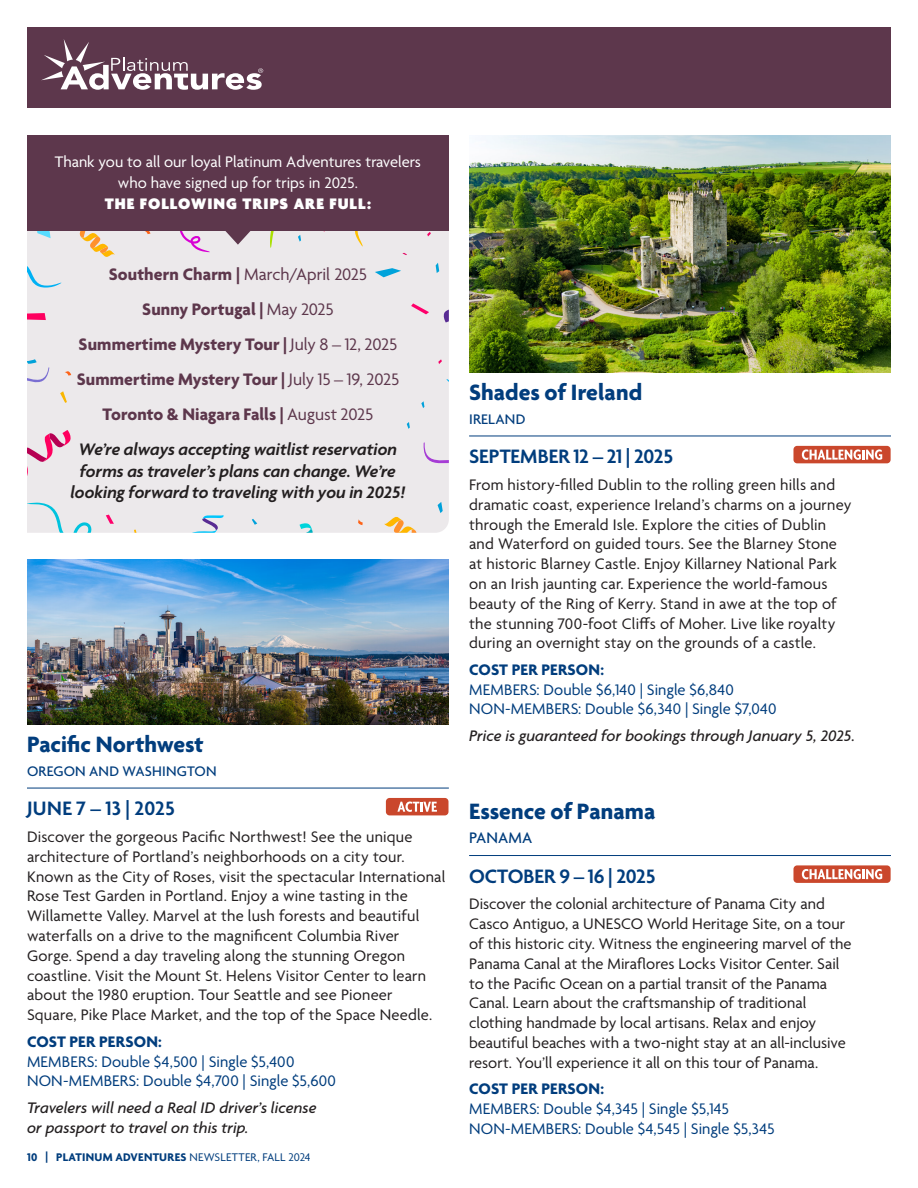
<style>
.page{position:relative;width:918px;height:1188px;background:#fff}
.page>*{position:absolute;margin:0;border:0;box-sizing:border-box;transform-origin:0 0}
.EVENT_TITLE{font:700 24px "Agenda";color:#013d7d}
.DATE{font:600 21px "Agenda";letter-spacing:-.005em;color:#013d7d}
.DATE-2{font:600 21px "Agenda";letter-spacing:.015em;color:#013d7d}
.t1{font:700 18px "Agenda";letter-spacing:.005em;color:#5d374c}
.t2{font:italic 600 18px/21.6px "Agenda";color:#231f20;text-align:center}
.t3{font:18px "Agenda";letter-spacing:-.005em;color:#5d374c}
.Itin_text{font:16.5px/19.8px "Agenda";letter-spacing:.005em;color:#231f20}
.Itin_cost_call{font:16.5px "Agenda";letter-spacing:.005em;color:#013d7d}
.Itin_text-2{font:italic 500 16.5px/19.8px "Agenda";letter-spacing:.005em;color:#231f20}
.t4{font:16.5px/21px "Agenda";color:#fff;text-align:center}
.Itin_cost_call-2{font:700 16.5px "Agenda";color:#013d7d}
.t5{font:900 16.5px "Agenda";letter-spacing:.06em;color:#fff}
.Itin_event{font:500 16.5px "Agenda";color:#013d7d}
.Itin_event-2{font:500 15px "Agenda";letter-spacing:.015em;color:#013d7d}
.t6{font:700 12px "Agenda";letter-spacing:.025em;color:#013d7d}
.s1{font-weight:700}
.s2{font-weight:400}
</style>
<div class="page">
<div style="left:27px;top:27px;width:864px;height:81px;background:#5d374c"></div>
<svg style="left:41px;top:39px;width:222px;height:51px"></svg>
<hr style="left:469px;top:855px;width:422px;height:1px;background:#013d7d">
<div style="left:793px;top:865px;width:98px;height:18px;background:#ca472c;border-radius:4px"></div>
<svg style="left:802px;top:869px;width:80px;height:10px"></svg>
<hr style="left:469px;top:436px;width:422px;height:1px;background:#013d7d">
<img style="left:469px;top:135px;width:422px;height:238px">
<div style="left:793px;top:446px;width:98px;height:17px;background:#ca472c;border-radius:4px"></div>
<svg style="left:802px;top:449px;width:80px;height:11px"></svg>
<div style="left:27px;top:230px;width:422px;height:303px;background:#ece9eb"></div>
<svg style="left:445px;top:378px;width:4px;height:22px"></svg>
<svg style="left:27px;top:366px;width:23px;height:34px"></svg>
<svg style="left:443px;top:308px;width:6px;height:14px"></svg>
<svg style="left:27px;top:430px;width:44px;height:52px;background:#e8c0d1"></svg>
<svg style="left:299px;top:523px;width:14px;height:10px"></svg>
<svg style="left:375px;top:268px;width:26px;height:9px"></svg>
<svg style="left:407px;top:422px;width:3px;height:7px"></svg>
<svg style="left:252px;top:519px;width:5px;height:6px"></svg>
<svg style="left:27px;top:503px;width:87px;height:30px;background:#dae3e8"></svg>
<svg style="left:65px;top:371px;width:6px;height:5px"></svg>
<svg style="left:60px;top:391px;width:7px;height:12px"></svg>
<svg style="left:421px;top:401px;width:3px;height:7px"></svg>
<svg style="left:438px;top:359px;width:4px;height:5px"></svg>
<svg style="left:436px;top:263px;width:3px;height:10px"></svg>
<svg style="left:27px;top:313px;width:19px;height:7px"></svg>
<svg style="left:27px;top:230px;width:36px;height:58px;background:#d9e2e9"></svg>
<svg style="left:358px;top:519px;width:5px;height:6px"></svg>
<svg style="left:80px;top:230px;width:35px;height:27px"></svg>
<svg style="left:411px;top:303px;width:18px;height:11px"></svg>
<svg style="left:270px;top:230px;width:44px;height:20px"></svg>
<svg style="left:187px;top:515px;width:37px;height:18px"></svg>
<svg style="left:384px;top:441px;width:65px;height:92px;background:#eae4e3"></svg>
<svg style="left:144px;top:230px;width:6px;height:4px"></svg>
<div style="left:351px;top:230px;width:98px;height:25px;background:#ece9eb"></div>
<svg style="left:27px;top:359px;width:10px;height:5px"></svg>
<hr style="left:27px;top:788px;width:422px;height:1px;background:#013d7d">
<img style="left:27px;top:560px;width:422px;height:165px">
<div style="left:386px;top:798px;width:62px;height:17px;background:#ca472c;border-radius:4px"></div>
<svg style="left:397px;top:802px;width:40px;height:10px"></svg>
<div style="left:27px;top:135px;width:422px;height:95px;background:#5d374c"></div>
<svg style="left:159px;top:230px;width:92px;height:23px;background:#d9c6d5"></svg>
<p class="t4" style="left:55px;top:152px;width:368px">Thank you to all our loyal Platinum Adventures travelers who have signed up for trips in 2025.</p>
<p class="t5" style="left:105px;top:195px;width:268px">THE FOLLOWING TRIPS ARE FULL:</p>
<p class="t3" style="left:109px;top:264px;width:260px"><span class="s1">Southern Charm |</span> March/April 2025</p>
<p class="t1" style="left:142px;top:299px;width:193px">Sunny Portugal | <span class="s2">May 2025</span></p>
<p class="t1" style="left:79px;top:335px;width:320px">Summertime Mystery Tour | <span class="s2">July 8 – 12, 2025</span></p>
<p class="t1" style="left:77px;top:370px;width:324px">Summertime Mystery Tour | <span class="s2">July 15 – 19, 2025</span></p>
<p class="t1" style="left:103px;top:405px;width:272px">Toronto &amp; Niagara Falls | <span class="s2">August 2025</span></p>
<p class="t2" style="left:70px;top:440px;width:337px">We’re always accepting waitlist reservation forms as traveler’s plans can change. We’re looking forward to traveling with you in 2025!</p>
<p class="EVENT_TITLE" style="left:27px;top:731px;width:178px">Pacific Northwest</p>
<p class="Itin_event-2" style="left:27px;top:763px;width:191px">OREGON AND WASHINGTON</p>
<p class="DATE-2" style="left:27px;top:797px;width:149px">JUNE 7 – 13 | 2025</p>
<p class="Itin_text" style="left:27px;top:828px;width:420px">Discover the gorgeous Pacific Northwest! See the unique architecture of Portland’s neighborhoods on a city tour.<br>Known as the City of Roses, visit the spectacular International Rose Test Garden in Portland. Enjoy a wine tasting in the Willamette Valley. Marvel at the lush forests and beautiful waterfalls on a drive to the magnificent Columbia River Gorge. Spend a day traveling along the stunning Oregon coastline. Visit the Mount St. Helens Visitor Center to learn about the 1980 eruption. Tour Seattle and see Pioneer Square, Pike Place Market, and the top of the Space Needle.</p>
<p class="Itin_cost_call-2" style="left:27px;top:1033px;width:136px">COST PER PERSON:</p>
<p class="Itin_cost_call" style="left:27px;top:1052px;width:269px">MEMBERS: Double $4,500 | Single $5,400</p>
<p class="Itin_cost_call" style="left:27px;top:1072px;width:310px">NON-MEMBERS: Double $4,700 | Single $5,600</p>
<p class="Itin_text-2" style="left:27px;top:1098px;width:291px">Travelers will need a Real ID driver’s license or passport to travel on this trip.</p>
<p class="t6" style="left:27px;top:1151px;width:285px">10 | PLATINUM ADVENTURES <span class="s2">NEWSLETTER, FALL 2024</span></p>
<p class="EVENT_TITLE" style="left:469px;top:379px;width:175px">Shades of Ireland</p>
<p class="Itin_event-2" style="left:469px;top:411px;width:58px">IRELAND</p>
<p class="DATE" style="left:469px;top:445px;width:205px">SEPTEMBER 12 – 21 | 2025</p>
<p class="Itin_text" style="left:469px;top:476px;width:384px">From history-filled Dublin to the rolling green hills and dramatic coast, experience Ireland’s charms on a journey through the Emerald Isle. Explore the cities of Dublin and Waterford on guided tours. See the Blarney Stone at historic Blarney Castle. Enjoy Killarney National Park on an Irish jaunting car. Experience the world-famous beauty of the Ring of Kerry. Stand in awe at the top of the stunning 700-foot Cliffs of Moher. Live like royalty during an overnight stay on the grounds of a castle.</p>
<p class="Itin_cost_call-2" style="left:469px;top:661px;width:136px">COST PER PERSON:</p>
<p class="Itin_cost_call" style="left:469px;top:680px;width:266px">MEMBERS: Double $6,140 | Single $6,840</p>
<p class="Itin_cost_call" style="left:469px;top:700px;width:309px">NON-MEMBERS: Double $6,340 | Single $7,040</p>
<p class="Itin_text-2" style="left:469px;top:726px;width:387px">Price is guaranteed for bookings through January 5, 2025.</p>
<p class="EVENT_TITLE" style="left:469px;top:799px;width:188px">Essence of Panama</p>
<p class="Itin_event" style="left:469px;top:829px;width:65px">PANAMA</p>
<p class="DATE" style="left:469px;top:865px;width:188px">OCTOBER 9 – 16 | 2025</p>
<p class="Itin_text" style="left:469px;top:895px;width:384px">Discover the colonial architecture of Panama City and Casco Antiguo, a UNESCO World Heritage Site, on a tour of this historic city. Witness the engineering marvel of the Panama Canal at the Miraflores Locks Visitor Center. Sail to the Pacific Ocean on a partial transit of the Panama Canal. Learn about the craftsmanship of traditional clothing handmade by local artisans. Relax and enjoy beautiful beaches with a two-night stay at an all-inclusive resort. You’ll experience it all on this tour of Panama.</p>
<p class="Itin_cost_call-2" style="left:469px;top:1080px;width:136px">COST PER PERSON:</p>
<p class="Itin_cost_call" style="left:469px;top:1100px;width:261px">MEMBERS: Double $4,345 | Single $5,145</p>
<p class="Itin_cost_call" style="left:469px;top:1120px;width:307px">NON-MEMBERS: Double $4,545 | Single $5,345</p>
</div>
